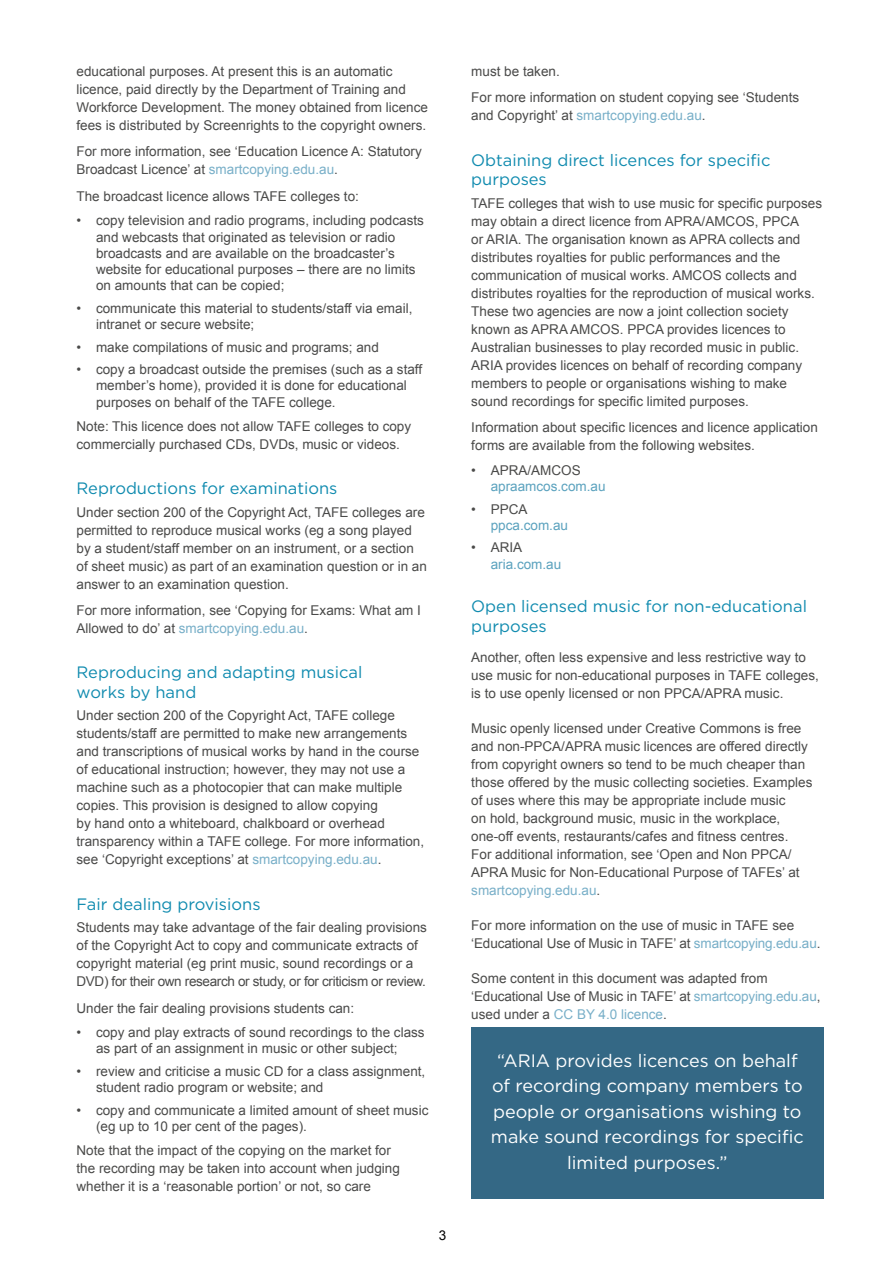
<style>
.page{position:relative;width:893px;height:1263px;background:#fff}
.page>*{position:absolute;margin:0;border:0;box-sizing:border-box;transform-origin:0 0}
.t1{font:18px/25.5px "Gotham";color:#fff;text-align:center}
.t2{font:16.5px/19.8px "Gotham";color:#108baf}
.t3{font:13.5px/18px "Arial";color:#4a4a49}
.t4{font:13.5px "Arial";color:#5ba2be}
.t5{font:13.5px "Arial";color:#78afc8}
.t6{font:13.5px "Arial";color:#000}
.s1{color:#78afc8}
.s2{color:#4a4a49}
</style>
<div class="page">
<div style="left:471px;top:1027px;width:352px;height:171px;background:#346885"></div>
<p class="t3" style="left:77px;top:62px;width:353px">educational purposes. At present this is an automatic licence, paid directly by the Department of Training and Workforce Development. The money obtained from licence fees is distributed by Screenrights to the copyright owners.</p>
<p class="t3" style="left:77px;top:143px;width:347px">For more information, see ‘Education Licence A: Statutory<br>Broadcast Licence’ at <span class="s1">smartcopying.edu.au</span>.</p>
<p class="t3" style="left:77px;top:187px;width:284px">The broadcast licence allows TAFE colleges to:</p>
<p class="t3" style="left:96px;top:213px;width:329px;line-height:16.2px;text-indent:-19px">• copy television and radio programs, including podcasts and webcasts that originated as television or radio broadcasts and are available on the broadcaster’s website for educational purposes – there are no limits on amounts that can be copied;</p>
<p class="t3" style="left:96px;top:300px;width:318px;line-height:16.2px;text-indent:-19px">• communicate this material to students/staff via email, intranet or secure website;</p>
<p class="t3" style="left:77px;top:338px;width:304px">• make compilations of music and programs; and</p>
<p class="t3" style="left:96px;top:361px;width:328px;line-height:16.2px;text-indent:-19px">• copy a broadcast outside the premises (such as a staff member’s home), provided it is done for educational purposes on behalf of the TAFE college.</p>
<p class="t3" style="left:77px;top:417px;width:336px">Note: This licence does not allow TAFE colleges to copy commercially purchased CDs, DVDs, music or videos.</p>
<p class="t2" style="left:77px;top:478px;width:262px">Reproductions for examinations</p>
<p class="t3" style="left:77px;top:503px;width:352px">Under section 200 of the Copyright Act, TAFE colleges are permitted to reproduce musical works (eg a song played by a student/staff member on an instrument, or a section of sheet music) as part of an examination question or in an answer to an examination question.</p>
<p class="t3" style="left:77px;top:601px;width:346px">For more information, see ‘Copying for Exams: What am I<br>Allowed to do’ at <span class="s1">smartcopying.edu.au</span>.</p>
<p class="t2" style="left:77px;top:662px;width:287px">Reproducing and adapting musical works by hand</p>
<p class="t3" style="left:77px;top:707px;width:349px">Under section 200 of the Copyright Act, TAFE college students/staff are permitted to make new arrangements and transcriptions of musical works by hand in the course of educational instruction; however, they may not use a machine such as a photocopier that can make multiple copies. This provision is designed to allow copying<br>by hand onto a whiteboard, chalkboard or overhead transparency within a TAFE college. For more information, see ‘Copyright exceptions’ at <span class="s1">smartcopying.edu.au</span>.</p>
<p class="t2" style="left:77px;top:894px;width:186px">Fair dealing provisions</p>
<p class="t3" style="left:77px;top:918px;width:352px">Students may take advantage of the fair dealing provisions of the Copyright Act to copy and communicate extracts of copyright material (eg print music, sound recordings or a DVD) for their own research or study, or for criticism or review.</p>
<p class="t3" style="left:77px;top:999px;width:279px">Under the fair dealing provisions students can:</p>
<p class="t3" style="left:77px;top:1024px;width:350px;line-height:16.2px;text-align:center">• copy and play extracts of sound recordings to the class as part of an assignment in music or other subject;</p>
<p class="t3" style="left:96px;top:1063px;width:331px;line-height:16.2px;text-indent:-19px">• review and criticise a music CD for a class assignment, student radio program or website; and</p>
<p class="t3" style="left:96px;top:1102px;width:334px;line-height:16.2px;text-indent:-19px">• copy and communicate a limited amount of sheet music (eg up to 10 per cent of the pages).</p>
<p class="t3" style="left:77px;top:1142px;width:325px">Note that the impact of the copying on the market for the recording may be taken into account when judging whether it is a ‘reasonable portion’ or not, so care</p>
<p class="t6" style="left:439px;top:1227px;width:9px">3</p>
<p class="t3" style="left:471px;top:58px;width:329px;line-height:26.5px">must be taken.<br>For more information on student copying see ‘Students</p>
<p class="t5" style="left:471px;top:107px;width:236px"><span class="s2">and Copyright’ at</span> smartcopying.edu.au<span class="s2">.</span></p>
<p class="t2" style="left:471px;top:149px;width:301px">Obtaining direct licences for specific purposes</p>
<p class="t3" style="left:471px;top:194px;width:352px">TAFE colleges that wish to use music for specific purposes may obtain a direct licence from APRA/AMCOS, PPCA<br>or ARIA. The organisation known as APRA collects and distributes royalties for public performances and the communication of musical works. AMCOS collects and distributes royalties for the reproduction of musical works.<br>These two agencies are now a joint collection society known as APRA AMCOS. PPCA provides licences to Australian businesses to play recorded music in public.<br>ARIA provides licences on behalf of recording company members to people or organisations wishing to make sound recordings for specific limited purposes.</p>
<p class="t3" style="left:471px;top:418px;width:348px">Information about specific licences and licence application forms are available from the following websites.</p>
<p class="t3" style="left:471px;top:461px;width:111px">• APRA/AMCOS</p>
<p class="t4" style="left:491px;top:477px;width:116px">apraamcos.com.au</p>
<p class="t3" style="left:471px;top:500px;width:58px">• PPCA</p>
<p class="t4" style="left:491px;top:516px;width:79px">ppca.com.au</p>
<p class="t3" style="left:471px;top:539px;width:53px">• ARIA</p>
<p class="t4" style="left:491px;top:555px;width:72px">aria.com.au</p>
<p class="t2" style="left:471px;top:596px;width:337px">Open licensed music for non-educational purposes</p>
<p class="t3" style="left:471px;top:649px;width:349px">Another, often less expensive and less restrictive way to use music for non-educational purposes in TAFE colleges, is to use openly licensed or non PPCA/APRA music.</p>
<p class="t3" style="left:471px;top:720px;width:343px">Music openly licensed under Creative Commons is free and non-PPCA/APRA music licences are offered directly from copyright owners so tend to be much cheaper than those offered by the music collecting societies. Examples of uses where this may be appropriate include music<br>on hold, background music, music in the workplace, one-off events, restaurants/cafes and fitness centres.<br>For additional information, see ‘Open and Non PPCA/ APRA Music for Non-Educational Purpose of TAFEs’ at <span class="s1">smartcopying.edu.au</span>.</p>
<p class="t3" style="left:471px;top:917px;width:351px">For more information on the use of music in TAFE see ‘Educational Use of Music in TAFE’ at <span class="s1">smartcopying.edu.au</span>.</p>
<p class="t3" style="left:471px;top:970px;width:351px">Some content in this document was adapted from ‘Educational Use of Music in TAFE’ at <span class="s1">smartcopying.edu.au</span>, used under a <span class="s1">CC BY 4.0 licence</span>.</p>
<h1 class="t1" style="left:491px;top:1047px;width:314px">“ARIA provides licences on behalf of recording company members to people or organisations wishing to make sound recordings for specific limited purposes.”</h1>
</div>
